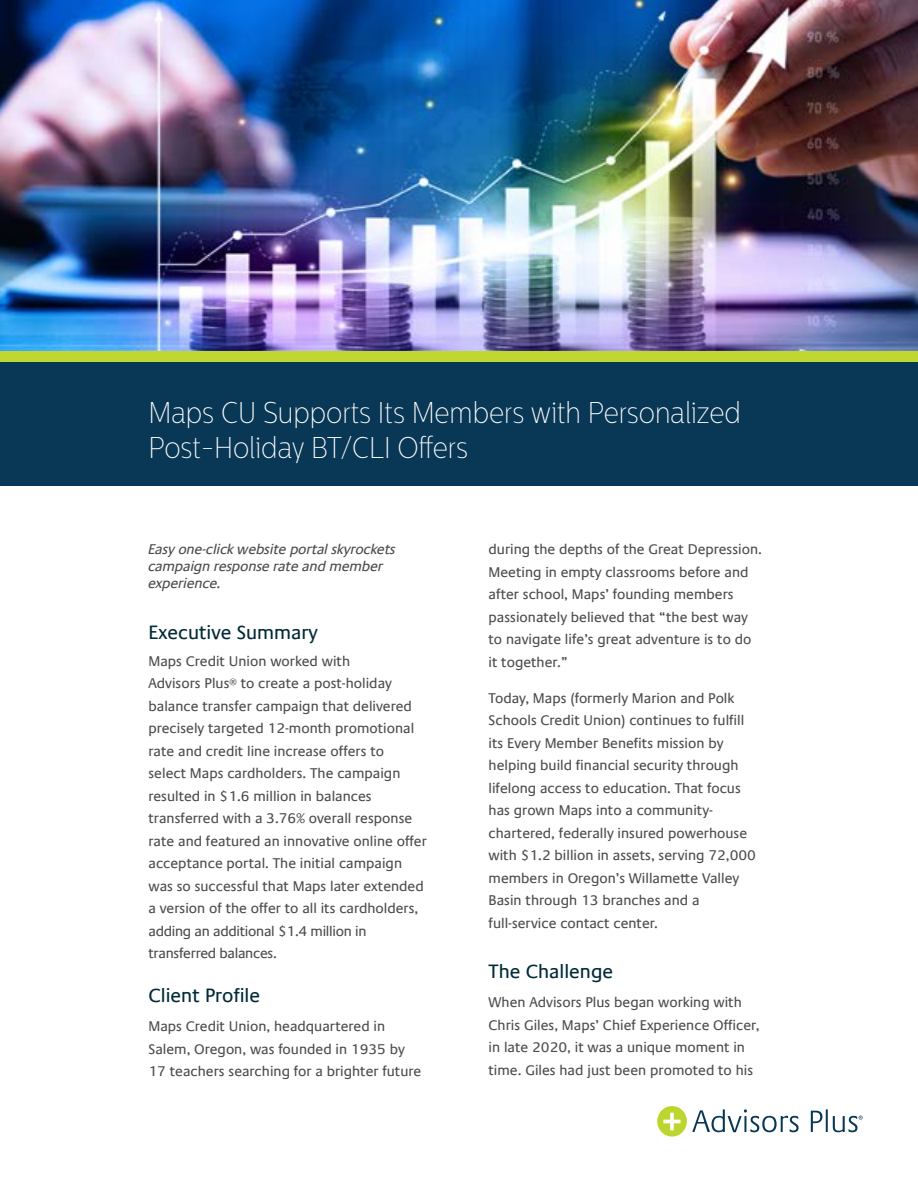
<style>
.page{position:relative;width:918px;height:1188px;background:#fff}
.page>*{position:absolute;margin:0;border:0;box-sizing:border-box;transform-origin:0 0}
.t1{font:100 30px/34.5px "Centrale Sans Cnd";color:#fff}
.t2{font:19.5px "Praxis Com";color:#002a37}
.t3{font:14.25px/22.5px "Praxis Com";color:#4d4d4f}
.t4{font:italic 14.25px/17.1px "Praxis Com";letter-spacing:-.01em;color:#4d4d4f}
</style>
<div class="page">
<img style="left:0;top:0;width:918px;height:351px">
<div style="left:0;top:353px;width:918px;height:132px;background:#093756"></div>
<div style="left:0;top:351px;width:918px;height:11px;background:#bfd730"></div>
<svg style="left:692px;top:1109px;width:107px;height:23px"></svg>
<svg style="left:811px;top:1111px;width:11px;height:21px"></svg>
<hr style="left:826px;top:1109px;width:2px;height:23px;background:#083756">
<svg style="left:657px;top:1106px;width:30px;height:31px"></svg>
<svg style="left:663px;top:1113px;width:18px;height:17px"></svg>
<svg style="left:833px;top:1116px;width:30px;height:16px"></svg>
<h1 class="t1" style="left:148px;top:396px;width:594px">Maps CU Supports Its Members with Personalized<br>Post-Holiday BT/CLI Offers</h1>
<p class="t4" style="left:148px;top:541px;width:249px">Easy one-click website portal skyrockets campaign response rate and member experience.</p>
<h2 class="t2" style="left:148px;top:621px;width:171px">Executive Summary</h2>
<p class="t3" style="left:148px;top:650px;width:280px">Maps Credit Union worked with<br>Advisors Plus<sup>®</sup> to create a post-holiday balance transfer campaign that delivered precisely targeted 12-month promotional rate and credit line increase offers to<br>select Maps cardholders. The campaign resulted in $1.6 million in balances transferred with a 3.76% overall response rate and featured an innovative online offer acceptance portal. The initial campaign was so successful that Maps later extended a version of the offer to all its cardholders, adding an additional $1.4 million in transferred balances.</p>
<h2 class="t2" style="left:148px;top:984px;width:113px">Client Profile</h2>
<p class="t3" style="left:148px;top:1015px;width:274px">Maps Credit Union, headquartered in<br>Salem, Oregon, was founded in 1935 by<br>17 teachers searching for a brighter future</p>
<p class="t3" style="left:489px;top:538px;width:275px">during the depths of the Great Depression.<br>Meeting in empty classrooms before and after school, Maps’ founding members passionately believed that “the best way to navigate life’s great adventure is to do it together.”</p>
<p class="t3" style="left:489px;top:687px;width:269px">Today, Maps (formerly Marion and Polk Schools Credit Union) continues to fulfill its Every Member Benefits mission by helping build financial security through lifelong access to education. That focus has grown Maps into a community&shy;chartered, federally insured powerhouse with $1.2 billion in assets, serving 72,000 members in Oregon’s Willamette Valley Basin through 13 branches and a full-service contact center.</p>
<h2 class="t2" style="left:489px;top:960px;width:126px">The Challenge</h2>
<p class="t3" style="left:489px;top:991px;width:273px">When Advisors Plus began working with Chris Giles, Maps’ Chief Experience Officer, in late 2020, it was a unique moment in time. Giles had just been promoted to his</p>
</div>
